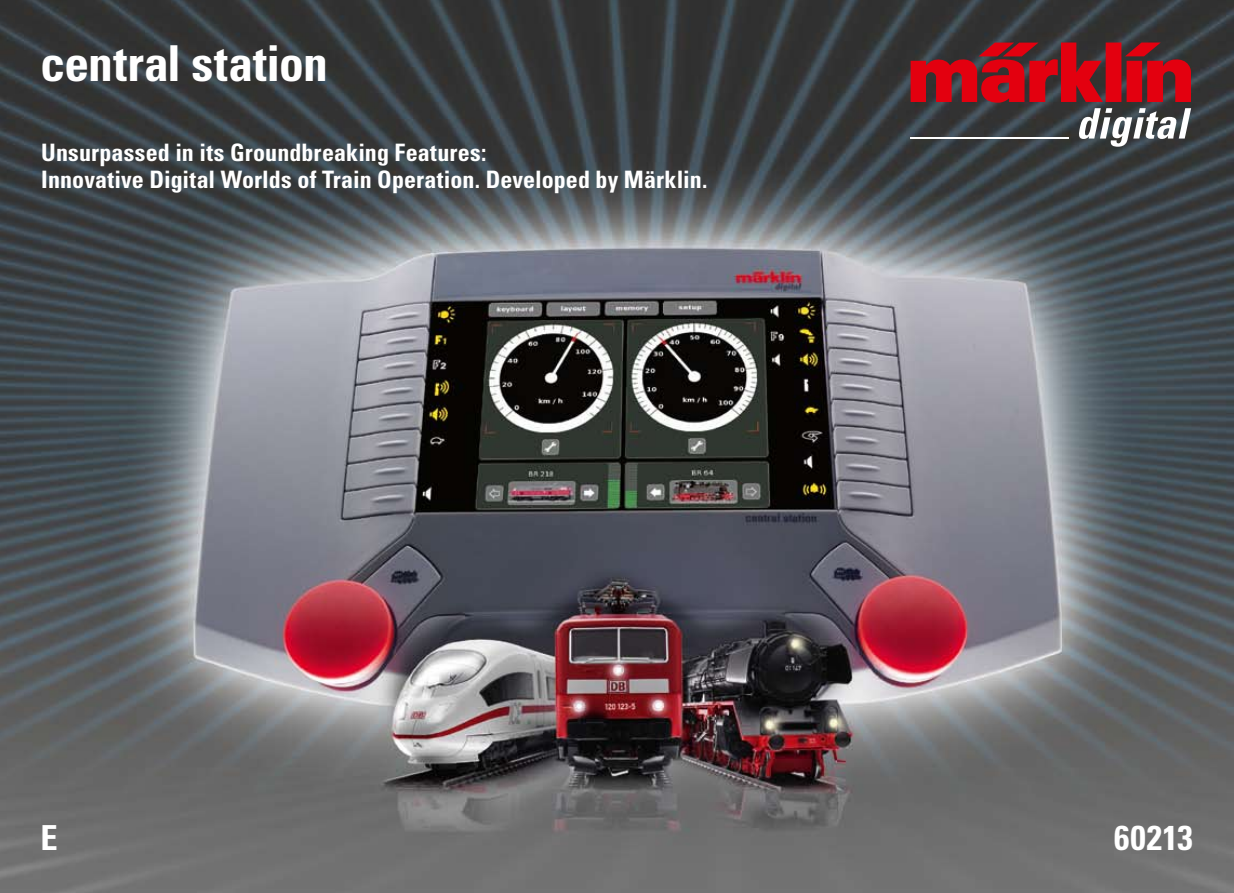
<style>
.page{position:relative;width:1234px;height:893px;background:#fff}
.page>*{position:absolute;margin:0;border:0;box-sizing:border-box;transform-origin:0 0}
.t1{font:700 condensed 49.5px "Univers";letter-spacing:-.005em;color:#fff}
.t2{font:700 condensed 34.5px "Univers";letter-spacing:.02em;color:#fff}
.t3{font:700 condensed 24px/27px "Univers";letter-spacing:.005em;color:#fff}
</style>
<div class="page">
<img style="left:0;top:0;width:1233px;height:893px">
<svg style="left:910px;top:43px;width:280px;height:104px"></svg>
<p class="t1" style="left:40px;top:33px;width:289px">central station</p>
<p class="t3" style="left:41px;top:139px;width:667px">Unsurpassed in its Groundbreaking Features:<br>Innovative Digital Worlds of Train Operation. Developed by Märklin.</p>
<p class="t2" style="left:40px;top:816px;width:19px">E</p>
<p class="t2" style="left:1113px;top:816px;width:80px">60213</p>
</div>
